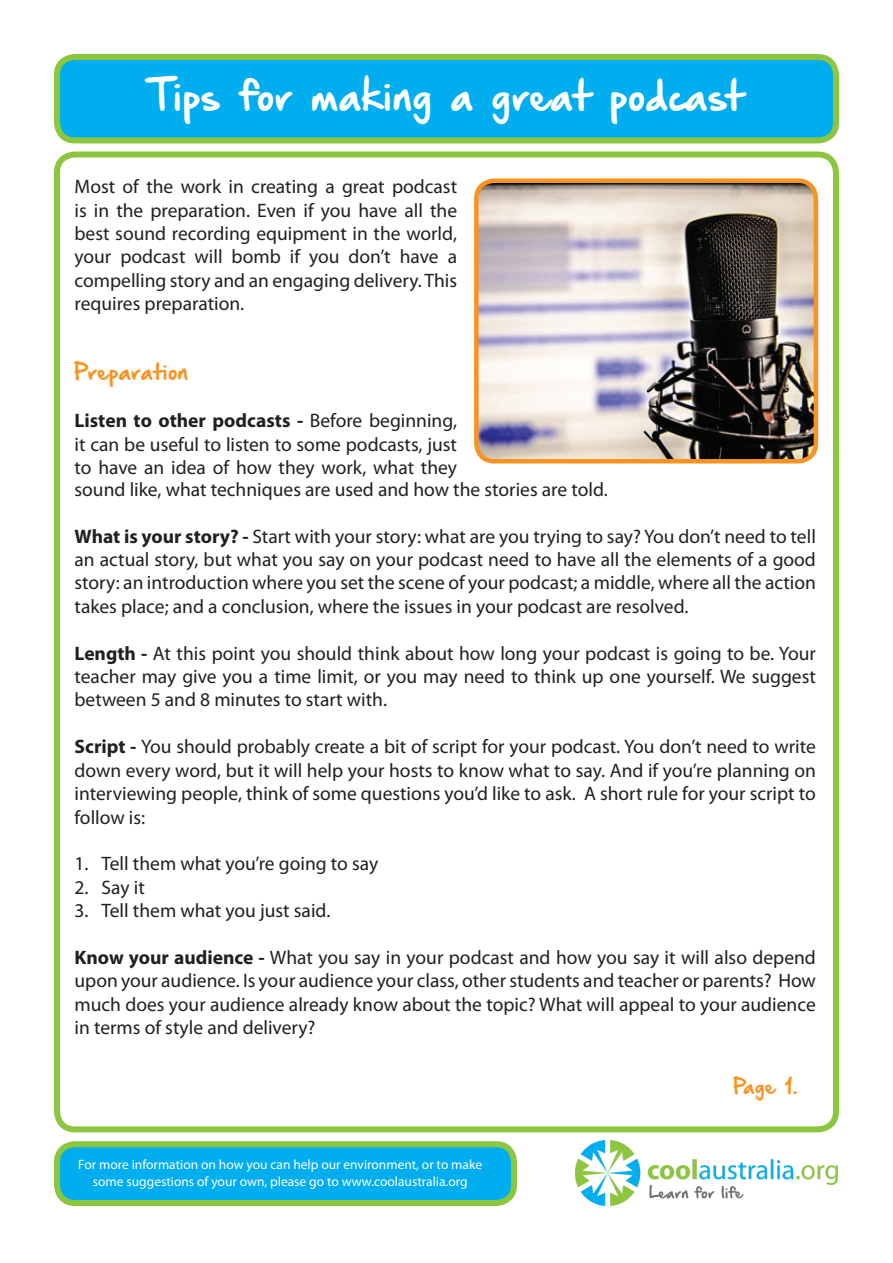
<style>
.page{position:relative;width:893px;height:1263px;background:#fff}
.page>*{position:absolute;margin:0;border:0;box-sizing:border-box;transform-origin:0 0}
.t1{font:36px "Hand Of Sean Demo";color:#fff}
.t2{font:19.5px/23.4px "Myriad Pro";color:#231f20;text-align:justify}
.t3{font:19.5px "Hand Of Sean Demo";color:#f79321}
.t4{font:18px "Hand Of Sean Demo";color:#f79321}
.t5{font:13.5px/16.2px "Myriad Pro";color:#fff;text-align:center}
.s1{font-weight:700}
</style>
<div class="page">
<div style="left:54px;top:151px;width:785px;height:981px;border:6px solid #8bc63e;border-radius:18px"></div>
<div style="left:57px;top:57px;width:779px;height:83px;background:#00aeef;border-radius:18px"></div>
<div style="left:54px;top:54px;width:785px;height:89px;border:6px solid #8bc63e;border-radius:18px"></div>
<div style="left:57px;top:1144px;width:457px;height:59px;background:#00aeef;border-radius:18px"></div>
<div style="left:54px;top:1141px;width:463px;height:65px;border:6px solid #8bc63e;border-radius:18px"></div>
<img style="left:479px;top:183px;width:337px;height:278px">
<div style="left:474px;top:178px;width:344px;height:285px;border:4px solid #f79321;border-radius:18px"></div>
<img style="left:575px;top:1141px;width:263px;height:65px">
<h1 class="t1" style="left:149px;top:77px;width:597px">Tips for making a great podcast</h1>
<p class="t2" style="left:75px;top:175px;width:384px">Most of the work in creating a great podcast is in the preparation. Even if you have all the best sound recording equipment in the world, your podcast will bomb if you don’t have a compelling story and an engaging delivery. This requires preparation.</p>
<p class="t3" style="left:75px;top:362px;width:116px">Preparation</p>
<p class="t2" style="left:75px;top:409px;width:384px"><span class="s1">Listen to other podcasts -</span> Before beginning, it can be useful to listen to some podcasts, just to have an idea of how they work, what they</p>
<p class="t2" style="left:75px;top:477px;width:535px">sound like, what techniques are used and how the stories are told.</p>
<p class="t2" style="left:75px;top:524px;width:743px"><span class="s1">What is your story? -</span> Start with your story: what are you trying to say? You don’t need to tell an actual story, but what you say on your podcast need to have all the elements of a good story: an introduction where you set the scene of your podcast; a middle, where all the action takes place; and a conclusion, where the issues in your podcast are resolved.</p>
<p class="t2" style="left:75px;top:641px;width:743px"><span class="s1">Length -</span> At this point you should think about how long your podcast is going to be. Your teacher may give you a time limit, or you may need to think up one yourself. We suggest between 5 and 8 minutes to start with.</p>
<p class="t2" style="left:75px;top:735px;width:743px"><span class="s1">Script -</span> You should probably create a bit of script for your podcast. You don’t need to write down every word, but it will help your hosts to know what to say. And if you’re planning on interviewing people, think of some questions you’d like to ask. A short rule for your script to follow is:</p>
<p class="t2" style="left:75px;top:852px;width:305px">1. Tell them what you’re going to say</p>
<p class="t2" style="left:75px;top:875px;width:72px">2. Say it</p>
<p class="t2" style="left:75px;top:898px;width:257px">3. Tell them what you just said.</p>
<p class="t2" style="left:75px;top:945px;width:743px"><span class="s1">Know your audience -</span> What you say in your podcast and how you say it will also depend upon your audience. Is your audience your class, other students and teacher or parents? How much does your audience already know about the topic? What will appeal to your audience in terms of style and delivery?</p>
<p class="t5" style="left:78px;top:1156px;width:405px">For more information on how you can help our environment, or to make some suggestions of your own, please go to www.coolaustralia.org</p>
<p class="t4" style="left:733px;top:1077px;width:66px">Page 1.</p>
</div>
